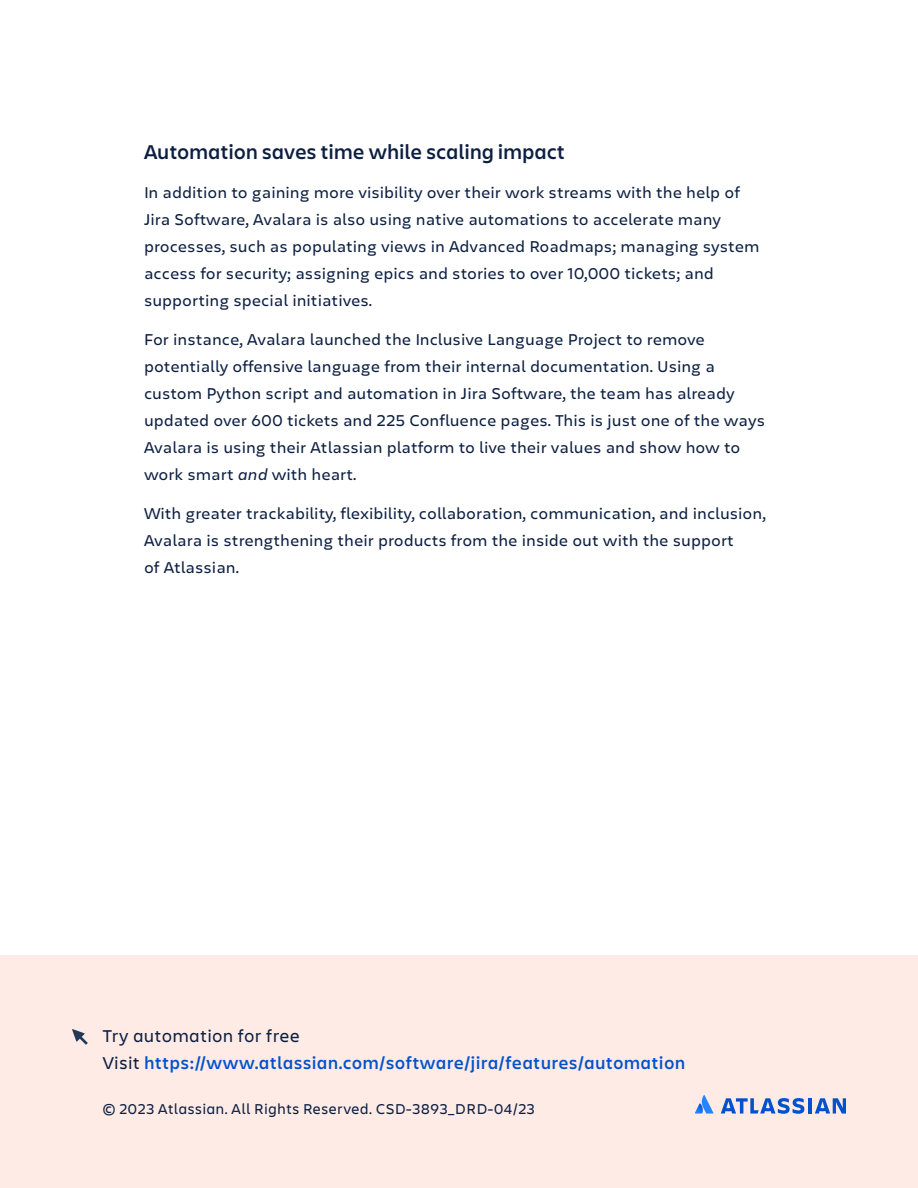
<style>
.page{position:relative;width:918px;height:1188px;background:#fff}
.page>*{position:absolute;margin:0;border:0;box-sizing:border-box;transform-origin:0 0}
.t1{font:600 21px "Charlie Display";letter-spacing:.025em;color:#0c1f41}
.t2{font:600 18px/27px "Charlie Display";letter-spacing:.05em;color:#0052cc}
.t3{font:16.5px/27px "Charlie Text";color:#0c1f41}
.t4{font:15px "Charlie Display";letter-spacing:.05em;color:#0c1f41}
.s1{font-style:italic}
.s2{font-weight:400;color:#0c1f41}
</style>
<div class="page">
<div style="left:0;top:955px;width:918px;height:233px;background:#ffebe5"></div>
<svg style="left:695px;top:1095px;width:18px;height:19px"></svg>
<hr style="left:809px;top:1098px;width:3px;height:16px;background:#0052cc">
<svg style="left:721px;top:1098px;width:83px;height:16px"></svg>
<svg style="left:815px;top:1098px;width:31px;height:16px"></svg>
<svg style="left:72px;top:1029px;width:16px;height:16px"></svg>
<p class="t1" style="left:144px;top:137px;width:422px">Automation saves time while scaling impact</p>
<p class="t3" style="left:144px;top:178px;width:617px">In addition to gaining more visibility over their work streams with the help of Jira Software, Avalara is also using native automations to accelerate many processes, such as populating views in Advanced Roadmaps; managing system access for security; assigning epics and stories to over 10,000 tickets; and supporting special initiatives.</p>
<p class="t3" style="left:144px;top:325px;width:623px">For instance, Avalara launched the Inclusive Language Project to remove potentially offensive language from their internal documentation. Using a custom Python script and automation in Jira Software, the team has already updated over 600 tickets and 225 Confluence pages. This is just one of the ways Avalara is using their Atlassian platform to live their values and show how to work smart <span class="s1">and</span> with heart.</p>
<p class="t3" style="left:144px;top:499px;width:623px">With greater trackability, flexibility, collaboration, communication, and inclusion,<br>Avalara is strengthening their products from the inside out with the support<br>of Atlassian.</p>
<p class="t2" style="left:103px;top:1021px;width:584px"><span class="s2">Try automation for free<br>Visit</span> https://www.atlassian.com/software/jira/features/automation</p>
<p class="t4" style="left:103px;top:1098px;width:434px">© 2023 Atlassian. All Rights Reserved. CSD-3893_DRD-04/23</p>
</div>
